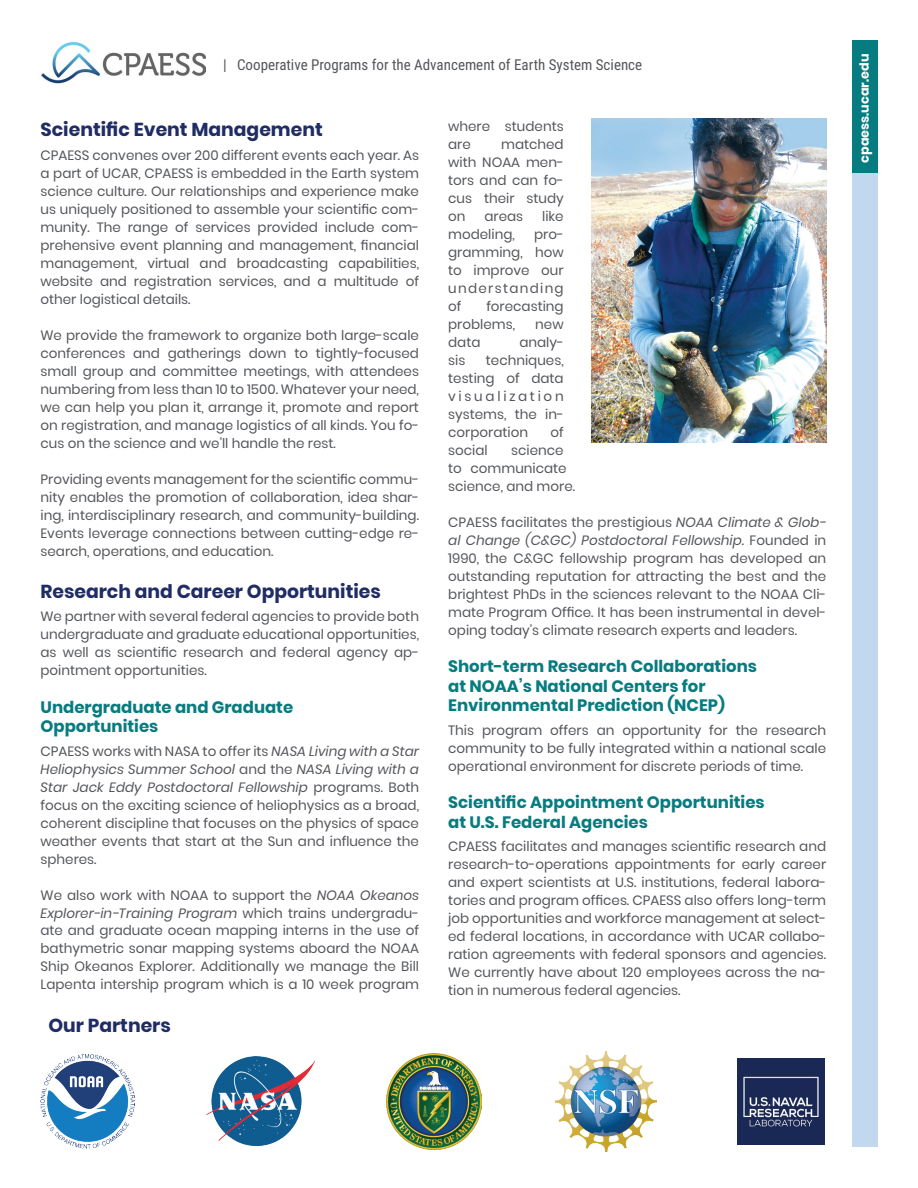
<style>
.page{position:relative;width:918px;height:1188px;background:#fff}
.page>*{position:absolute;margin:0;border:0;box-sizing:border-box;transform-origin:0 0}
.t1{font:700 18.75px "Poppins";color:#202c64}
.t2{font:700 16.5px/19.5px "Poppins";color:#077c80}
.t3{font:15px "Roboto Condensed";color:#54565a}
.t4{font:13.5px/18px "Poppins";color:#54565a;text-align:justify}
.t5{font:700 12.75px "Poppins";color:#fff}
.s1{font-style:italic}
</style>
<div class="page">
<div style="left:852px;top:40px;width:25px;height:1108px;background:#c2d8ee"></div>
<div style="left:852px;top:40px;width:25px;height:133px;background:#077c80"></div>
<img style="left:41px;top:41px;width:164px;height:43px">
<img style="left:556px;top:1051px;width:100px;height:101px">
<img style="left:386px;top:1054px;width:96px;height:95px">
<img style="left:737px;top:1058px;width:87px;height:87px">
<img style="left:207px;top:1057px;width:108px;height:89px">
<img style="left:40px;top:1055px;width:94px;height:93px">
<img style="left:592px;top:119px;width:234px;height:324px">
<p class="t3" style="left:223px;top:54px;width:421px">| Cooperative Programs for the Advancement of Earth System Science</p>
<h1 class="t1" style="left:40px;top:119px;width:284px">Scientific Event Management</h1>
<p class="t4" style="left:40px;top:146px;width:380px">CPAESS convenes over 200 different events each year. As a part of UCAR, CPAESS is embedded in the Earth system science culture. Our relationships and experience make us uniquely positioned to assemble your scientific com&shy;munity. The range of services provided include com&shy;prehensive event planning and management, financial management, virtual and broadcasting capabilities, website and registration services, and a multitude of other logistical details.</p>
<p class="t4" style="left:40px;top:326px;width:380px">We provide the framework to organize both large-scale conferences and gatherings down to tightly-focused small group and committee meetings, with attendees numbering from less than 10 to 1500. Whatever your need, we can help you plan it, arrange it, promote and report on registration, and manage logistics of all kinds. You fo&shy;cus on the science and we’ll handle the rest.</p>
<p class="t4" style="left:40px;top:470px;width:380px">Providing events management for the scientific commu&shy;nity enables the promotion of collaboration, idea shar&shy;ing, interdisciplinary research, and community-building.<br>Events leverage connections between cutting-edge re&shy;search, operations, and education.</p>
<h1 class="t1" style="left:40px;top:580px;width:342px">Research and Career Opportunities</h1>
<p class="t4" style="left:40px;top:607px;width:380px">We partner with several federal agencies to provide both undergraduate and graduate educational opportunities, as well as scientific research and federal agency ap&shy;pointment opportunities.</p>
<p class="t2" style="left:40px;top:697px;width:254px">Undergraduate and Graduate<br>Opportunities</p>
<p class="t4" style="left:40px;top:742px;width:380px">CPAESS works with NASA to offer its <span class="s1">NASA Living with a Star Heliophysics Summer School</span> and the <span class="s1">NASA Living with a Star Jack Eddy Postdoctoral Fellowship</span> programs. Both focus on the exciting science of heliophysics as a broad, coherent discipline that focuses on the physics of space weather events that start at the Sun and influence the spheres.</p>
<p class="t4" style="left:41px;top:886px;width:380px">We also work with NOAA to support the <span class="s1">NOAA Okeanos Explorer-in-Training Program</span> which trains undergradu&shy;ate and graduate ocean mapping interns in the use of bathymetric sonar mapping systems aboard the NOAA Ship Okeanos Explorer. Additionally we manage the Bill Lapenta intership program which is a 10 week program</p>
<h1 class="t1" style="left:49px;top:1015px;width:124px">Our Partners</h1>
<p class="t4" style="left:448px;top:117px;width:117px">where students are</p>
<p class="t4" style="left:448px;top:135px;width:117px;text-indent:53px">matched with NOAA men&shy;tors and can fo&shy;cus their study on</p>
<p class="t4" style="left:485px;top:207px;width:40px">areas</p>
<p class="t4" style="left:542px;top:207px;width:23px">like</p>
<p class="t4" style="left:448px;top:225px;width:68px">modeling,</p>
<p class="t4" style="left:448px;top:225px;width:117px;text-indent:86px">pro&shy;gramming, how to improve our understanding of</p>
<p class="t4" style="left:448px;top:297px;width:117px;text-indent:38px">forecasting problems,</p>
<p class="t4" style="left:535px;top:315px;width:30px">new</p>
<p class="t4" style="left:448px;top:333px;width:34px">data</p>
<p class="t4" style="left:519px;top:333px;width:46px">analy-</p>
<p class="t4" style="left:448px;top:351px;width:19px">sis</p>
<p class="t4" style="left:448px;top:351px;width:117px;text-indent:38px">techniques, testing of data visualization systems, the in&shy;corporation</p>
<p class="t4" style="left:550px;top:423px;width:15px">of</p>
<p class="t4" style="left:448px;top:441px;width:128px;text-align:left;text-indent:63px">science to communicate science, and more.</p>
<p class="t4" style="left:448px;top:513px;width:380px">CPAESS facilitates the prestigious <span class="s1">NOAA Climate &amp; Glob&shy;al Change (C&amp;GC) Postdoctoral Fellowship.</span> Founded in 1990, the C&amp;GC fellowship program has developed an outstanding reputation for attracting the best and the brightest PhDs in the sciences relevant to the NOAA Cli&shy;mate Program Office. It has been instrumental in devel&shy;oping today’s climate research experts and leaders.</p>
<p class="t2" style="left:448px;top:657px;width:310px">Short-term Research Collaborations at NOAA’s National Centers for<br>Environmental Prediction (NCEP)</p>
<p class="t4" style="left:448px;top:721px;width:380px">This program offers an opportunity for the research community to be fully integrated within a national scale operational environment for discrete periods of time.</p>
<p class="t2" style="left:448px;top:793px;width:318px">Scientific Appointment Opportunities at U.S. Federal Agencies</p>
<p class="t4" style="left:448px;top:837px;width:380px">CPAESS facilitates and manages scientific research and research-to-operations appointments for early career and expert scientists at U.S. institutions, federal labora&shy;tories and program offices. CPAESS also offers long-term job opportunities and workforce management at select&shy;ed federal locations, in accordance with UCAR collabo&shy;ration agreements with federal sponsors and agencies.<br>We currently have about 120 employees across the na&shy;tion in numerous federal agencies.</p>
<p class="t4" style="left:448px;top:441px;width:41px">social</p>
<p class="t5" style="left:857px;top:163px;width:110px;rotate:-90deg">cpaess.ucar.edu</p>
</div>
